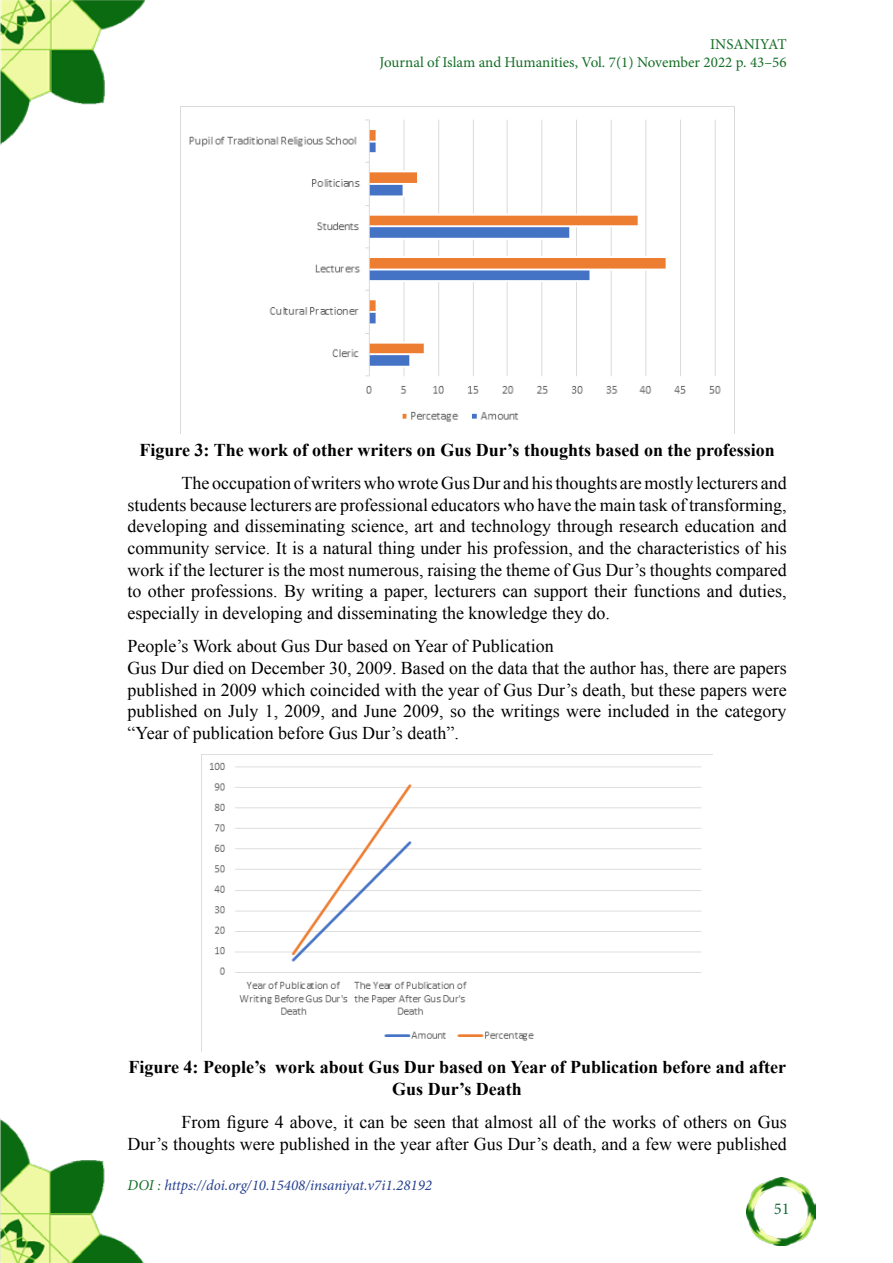
<style>
.page{position:relative;width:893px;height:1263px;background:#fff}
.page>*{position:absolute;margin:0;border:0;box-sizing:border-box;transform-origin:0 0}
.t1{font:18px/21.6px "Times New Roman";color:#000;text-align:justify}
.t2{font:700 18px/21.6px "Times New Roman";color:#000;text-align:center}
.t3{font:16.5px "Minion Pro";color:#146c37}
.t4{font:15px/18px "Minion Pro";color:#146e26;text-align:right}
.t5{font:italic 15px "Minion Pro";color:#25408f}
.s1{color:#146e26}
</style>
<div class="page">
<img style="left:747px;top:1178px;width:68px;height:67px">
<img style="left:0;top:1118px;width:145px;height:145px">
<img style="left:0;top:0;width:146px;height:145px">
<img style="left:189px;top:119px;width:532px;height:303px">
<img style="left:209px;top:762px;width:493px;height:279px">
<p class="t4" style="left:379px;top:35px;width:409px">INSANIYAT<br>Journal of Islam and Humanities, Vol. 7(1) November 2022 p. 43–56</p>
<p class="t2" style="left:139px;top:438px;width:637px">Figure 3: The work of other writers on Gus Dur’s thoughts based on the profession</p>
<p class="t1" style="left:128px;top:472px;width:661px;text-indent:54px">The occupation of writers who wrote Gus Dur and his thoughts are mostly lecturers and students because lecturers are professional educators who have the main task of transforming, developing and disseminating science, art and technology through research education and community service. It is a natural thing under his profession, and the characteristics of his work if the lecturer is the most numerous, raising the theme of Gus Dur’s thoughts compared to other professions. By writing a paper, lecturers can support their functions and duties, especially in developing and disseminating the knowledge they do.</p>
<p class="t1" style="left:128px;top:635px;width:661px;text-align:left">People’s Work about Gus Dur based on Year of Publication<br>Gus Dur died on December 30, 2009. Based on the data that the author has, there are papers published in 2009 which coincided with the year of Gus Dur’s death, but these papers were published on July 1, 2009, and June 2009, so the writings were included in the category “Year of publication before Gus Dur’s death”.</p>
<p class="t2" style="left:128px;top:1056px;width:659px">Figure 4: People’s work about Gus Dur based on Year of Publication before and after<br>Gus Dur’s Death</p>
<p class="t1" style="left:128px;top:1111px;width:661px;text-align:right">From figure 4 above, it can be seen that almost all of the works of others on Gus<br>Dur’s thoughts were published in the year after Gus Dur’s death, and a few were published</p>
<p class="t5" style="left:128px;top:1175px;width:306px"><span class="s1">DOI :</span> https://doi.org/10.15408/insaniyat.v7i1.28192</p>
<p class="t3" style="left:774px;top:1197px;width:17px">51</p>
</div>
